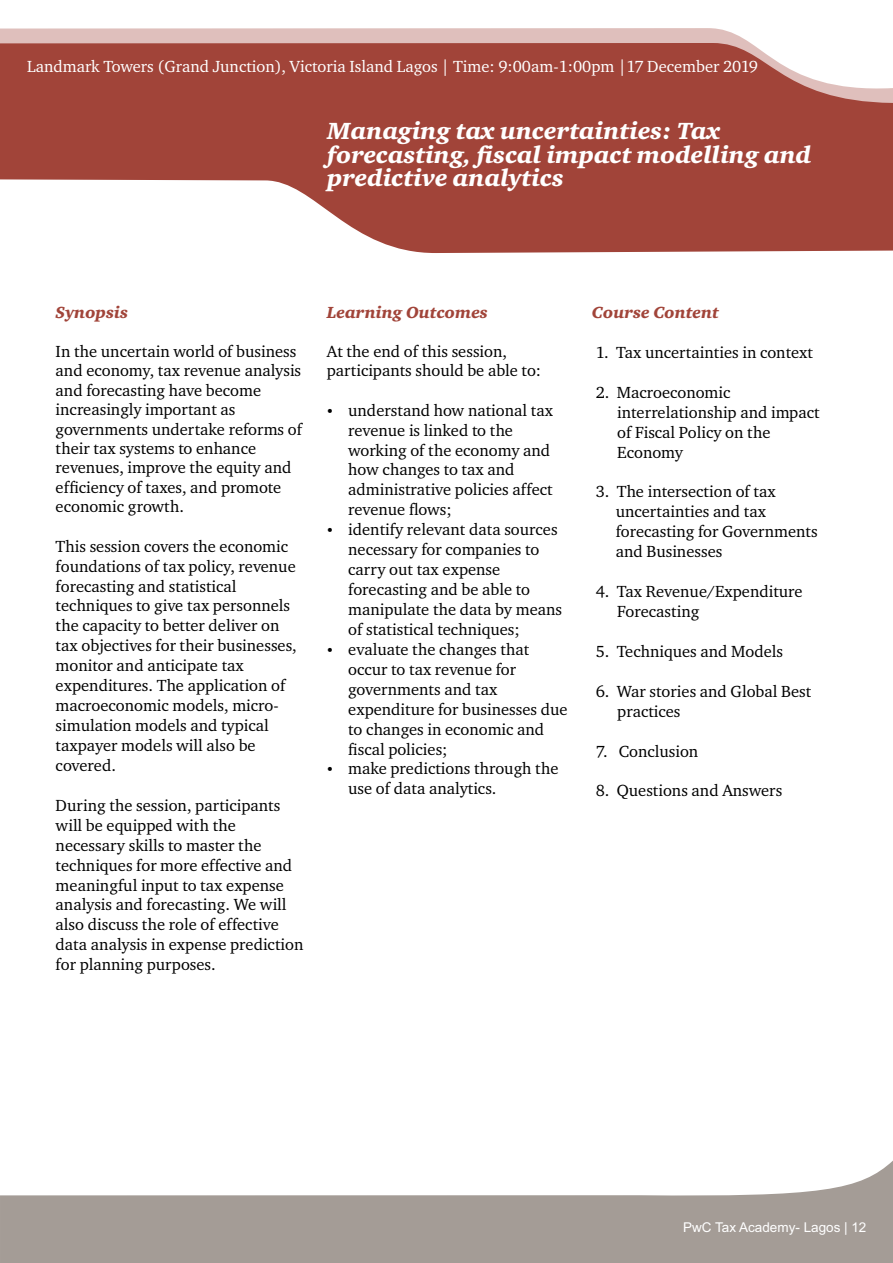
<style>
.page{position:relative;width:893px;height:1263px;background:#fff}
.page>*{position:absolute;margin:0;border:0;box-sizing:border-box;transform-origin:0 0}
.t1{font:italic 900 24px/23.4px "ITC Charter Com";color:#fff}
.t2{font:16.5px/20px "ITC Charter Com";color:#000}
.t3{font:16.5px "ITC Charter Com";color:#fff}
.t4{font:italic 900 16.5px "ITC Charter Com";color:#a14439}
.t5{font:13.5px "Arial";color:#fff}
</style>
<div class="page">
<svg style="left:0;top:28px;width:750px;height:15px;background:#e0c1be"></svg>
<svg style="left:0;top:43px;width:893px;height:210px;fill:#a14439"></svg>
<svg style="left:0;top:1161px;width:893px;height:102px;fill:#a49c96"></svg>
<p class="t3" style="left:27px;top:60px;width:732px">Landmark Towers (Grand Junction), Victoria Island Lagos | Time: 9:00am-1:00pm |17 December 2019</p>
<h1 class="t1" style="left:327px;top:121px;width:486px">Managing tax uncertainties: Tax forecasting, fiscal impact modelling and predictive analytics</h1>
<p class="t4" style="left:56px;top:306px;width:74px">Synopsis</p>
<p class="t2" style="left:56px;top:343px;width:248px;line-height:19.4px">In the uncertain world of business and economy, tax revenue analysis and forecasting have become increasingly important as governments undertake reforms of their tax systems to enhance revenues, improve the equity and efficiency of taxes, and promote economic growth.</p>
<p class="t2" style="left:56px;top:537px;width:243px">This session covers the economic foundations of tax policy, revenue forecasting and statistical techniques to give tax personnels the capacity to better deliver on tax objectives for their businesses, monitor and anticipate tax expenditures. The application of macroeconomic models, micro&shy;simulation models and typical taxpayer models will also be covered.</p>
<p class="t2" style="left:56px;top:796px;width:249px">During the session, participants will be equipped with the necessary skills to master the techniques for more effective and meaningful input to tax expense analysis and forecasting. We will also discuss the role of effective data analysis in expense prediction for planning purposes.</p>
<p class="t4" style="left:327px;top:306px;width:163px">Learning Outcomes</p>
<p class="t2" style="left:327px;top:343px;width:216px;line-height:19.4px">At the end of this session, participants should be able to:</p>
<p class="t2" style="left:348px;top:401px;width:221px">understand how national tax revenue is linked to the working of the economy and how changes to tax and administrative policies affect revenue flows;<br>identify relevant data sources necessary for companies to carry out tax expense forecasting and be able to manipulate the data by means of statistical techniques; evaluate the changes that occur to tax revenue for governments and tax expenditure for businesses due to changes in economic and fiscal policies;<br>make predictions through the use of data analytics.</p>
<p class="t4" style="left:592px;top:306px;width:129px">Course Content</p>
<p class="t2" style="left:596px;top:344px;width:219px">1. Tax uncertainties in context</p>
<p class="t2" style="left:617px;top:383px;width:204px;text-indent:-22px">2. Macroeconomic interrelationship and impact of Fiscal Policy on the<br>Economy</p>
<p class="t2" style="left:616px;top:483px;width:204px;text-indent:-20px">3. The intersection of tax uncertainties and tax forecasting for Governments and Businesses</p>
<p class="t2" style="left:617px;top:583px;width:187px;text-indent:-22px">4. Tax Revenue/Expenditure<br>Forecasting</p>
<p class="t2" style="left:596px;top:643px;width:189px">5. Techniques and Models</p>
<p class="t2" style="left:617px;top:682px;width:196px;text-indent:-22px">6. War stories and Global Best practices</p>
<p class="t2" style="left:596px;top:742px;width:104px">7. Conclusion</p>
<p class="t2" style="left:596px;top:782px;width:188px">8. Questions and Answers</p>
<p class="t5" style="left:683px;top:1222px;width:185px">PwC Tax Academy- Lagos | 12</p>
</div>
